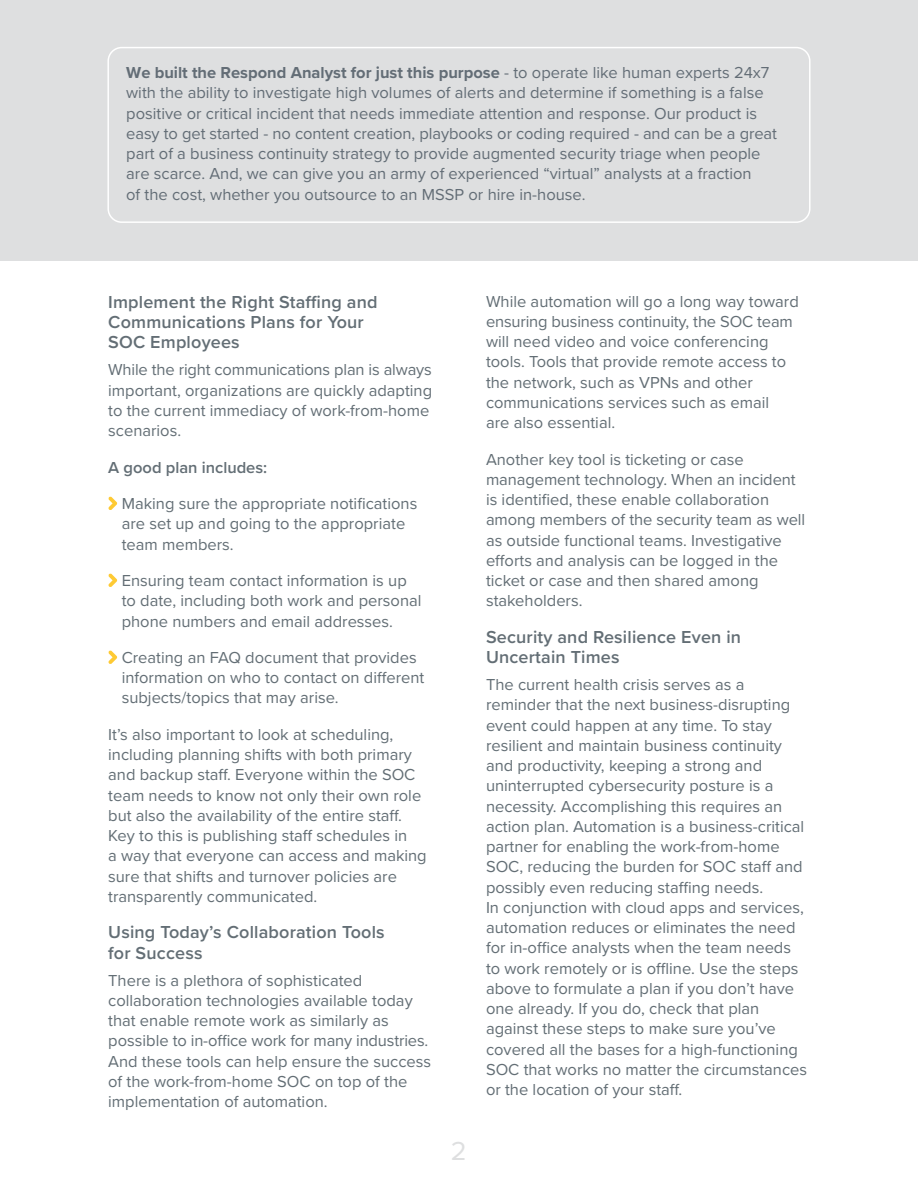
<style>
.page{position:relative;width:918px;height:1188px;background:#fff}
.page>*{position:absolute;margin:0;border:0;box-sizing:border-box;transform-origin:0 0}
.t1{font:27px "Proxima Nova";color:#dedfe0}
.Subhead_1{font:600 18px/20.2px "Proxima Nova";letter-spacing:.01em;color:#636e75}
.Sidebar{font:16.5px/20.2px "Proxima Nova";color:#636e75}
.Subhead_1-2{font:16.5px/20.2px "Proxima Nova";color:#636e75}
.Body{font:16.5px/20.2px "Proxima Nova";color:#636d76}
.Sidebar-2{font:600 16.5px "Proxima Nova";color:#636e75}
.s1{font-weight:700}
</style>
<div class="page">
<div style="left:0;top:0;width:918px;height:261px;background:#dedfe0"></div>
<div style="left:107px;top:47px;width:704px;height:176px;border:2px solid #fff;border-radius:14px"></div>
<svg style="left:108px;top:496px;width:9px;height:14px"></svg>
<svg style="left:108px;top:573px;width:9px;height:14px"></svg>
<svg style="left:108px;top:650px;width:9px;height:14px"></svg>
<p class="Body" style="left:126px;top:62px;width:652px"><span class="s1">We built the Respond Analyst for just this purpose</span> - to operate like human experts 24x7 with the ability to investigate high volumes of alerts and determine if something is a false positive or critical incident that needs immediate attention and response. Our product is easy to get started - no content creation, playbooks or coding required - and can be a great part of a business continuity strategy to provide augmented security triage when people are scarce. And, we can give you an army of experienced “virtual” analysts at a fraction<br>of the cost, whether you outsource to an MSSP or hire in-house.</p>
<p class="Subhead_1" style="left:108px;top:291px;width:271px">Implement the Right Staffing and<br>Communications Plans for Your<br>SOC Employees</p>
<p class="Sidebar" style="left:108px;top:359px;width:325px">While the right communications plan is always important, organizations are quickly adapting to the current immediacy of work-from-home scenarios.</p>
<p class="Sidebar-2" style="left:108px;top:455px;width:161px">A good plan includes:</p>
<p class="Sidebar" style="left:122px;top:493px;width:297px">Making sure the appropriate notifications are set up and going to the appropriate team members.</p>
<p class="Sidebar" style="left:122px;top:570px;width:301px">Ensuring team contact information is up to date, including both work and personal phone numbers and email addresses.</p>
<p class="Sidebar" style="left:122px;top:647px;width:304px">Creating an FAQ document that provides information on who to contact on different subjects/topics that may arise.</p>
<p class="Sidebar" style="left:108px;top:724px;width:320px">It’s also important to look at scheduling, including planning shifts with both primary and backup staff. Everyone within the SOC team needs to know not only their own role but also the availability of the entire staff.<br>Key to this is publishing staff schedules in<br>a way that everyone can access and making sure that shifts and turnover policies are transparently communicated.</p>
<p class="Subhead_1" style="left:108px;top:922px;width:278px">Using Today’s Collaboration Tools for Success</p>
<p class="Sidebar" style="left:108px;top:969px;width:324px">There is a plethora of sophisticated collaboration technologies available today that enable remote work as similarly as possible to in-office work for many industries.<br>And these tools can help ensure the success of the work-from-home SOC on top of the implementation of automation.</p>
<p class="t1" style="left:451px;top:1131px;width:17px">2</p>
<p class="Sidebar" style="left:486px;top:290px;width:314px">While automation will go a long way toward ensuring business continuity, the SOC team will need video and voice conferencing tools. Tools that provide remote access to the network, such as VPNs and other communications services such as email<br>are also essential.</p>
<p class="Sidebar" style="left:486px;top:448px;width:321px">Another key tool is ticketing or case management technology. When an incident is identified, these enable collaboration among members of the security team as well as outside functional teams. Investigative efforts and analysis can be logged in the ticket or case and then shared among stakeholders.</p>
<p class="Subhead_1" style="left:486px;top:626px;width:257px">Security and Resilience Even in<br>Uncertain Times</p>
<p class="Subhead_1-2" style="left:486px;top:674px;width:323px">The current health crisis serves as a reminder that the next business-disrupting event could happen at any time. To stay resilient and maintain business continuity and productivity, keeping a strong and uninterrupted cybersecurity posture is a necessity. Accomplishing this requires an action plan. Automation is a business-critical partner for enabling the work-from-home SOC, reducing the burden for SOC staff and possibly even reducing staffing needs.<br>In conjunction with cloud apps and services, automation reduces or eliminates the need for in-office analysts when the team needs to work remotely or is offline. Use the steps above to formulate a plan if you don’t have one already. If you do, check that plan against these steps to make sure you’ve covered all the bases for a high-functioning SOC that works no matter the circumstances or the location of your staff.</p>
</div>
